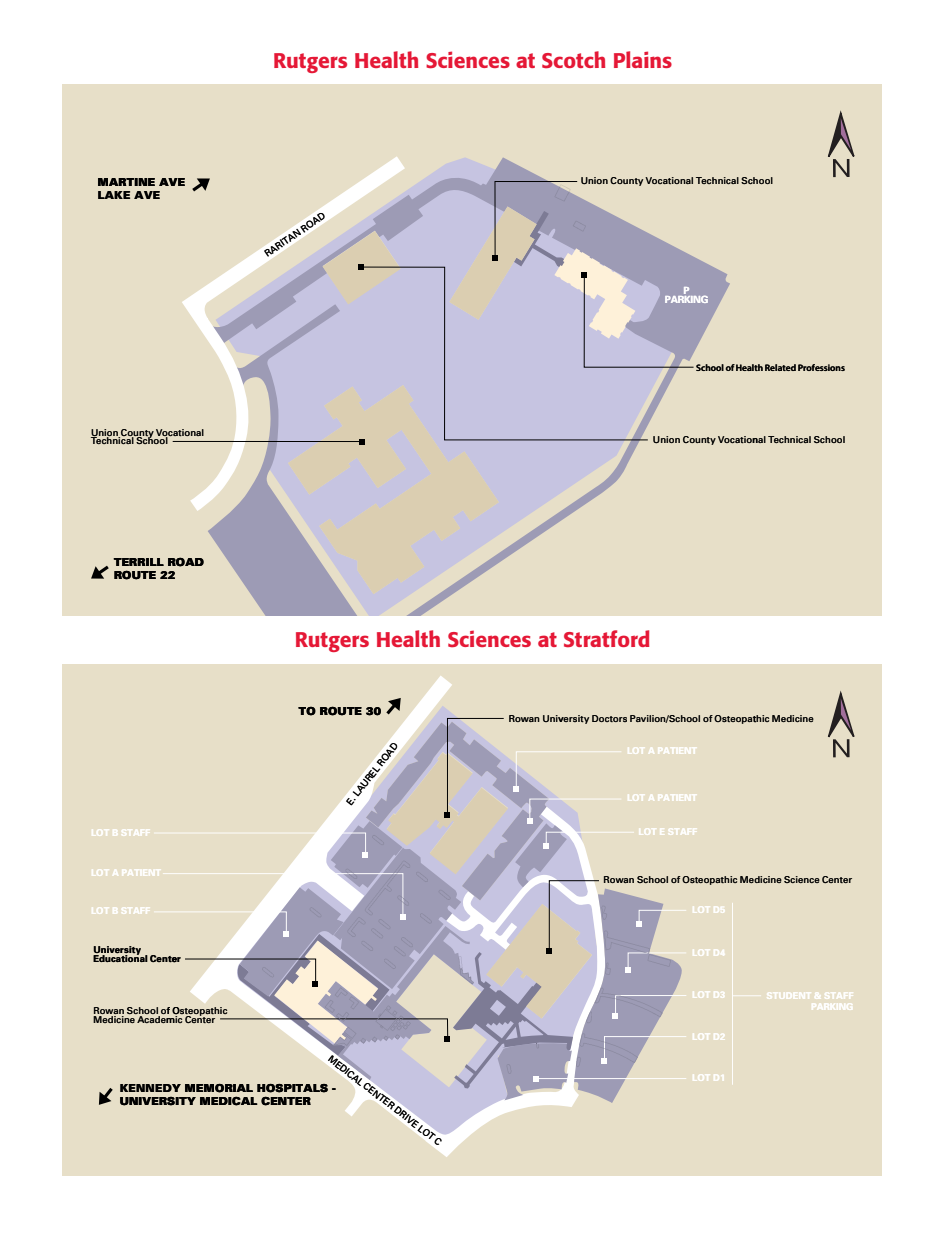
<style>
.page{position:relative;width:945px;height:1260px;background:#fff}
.page>*{position:absolute;margin:0;border:0;box-sizing:border-box;transform-origin:0 0}
.t1{font:500 21px "Formata BQ";color:#e51836}
.t2{font:900 11.03px "Univers";letter-spacing:.025em;color:#000}
.t3{font:700 9.97px "Univers";letter-spacing:-.02em;color:#fff}
.t4{font:9.45px "Univers";letter-spacing:.01em;color:#000}
.t5{font:700 9.45px "Univers";color:#fff}
.t6{font:600 9.45px "Myriad Pro";letter-spacing:.005em;color:#000}
.t7{font:700 9.45px "Univers";letter-spacing:.02em;color:#000}
</style>
<div class="page">
<div style="left:63px;top:84px;width:819px;height:532px;background:#e7dfc8"></div>
<svg style="left:208px;top:157px;width:522px;height:459px"></svg>
<svg style="left:181px;top:156px;width:225px;height:353px"></svg>
<svg style="left:91px;top:565px;width:18px;height:14px"></svg>
<svg style="left:189px;top:177px;width:21px;height:18px"></svg>
<svg style="left:323px;top:231px;width:78px;height:73px;background:#ccc4bf"></svg>
<div style="left:361px;top:267px;width:287px;height:173px;background:#c6c4e1"></div>
<svg style="left:288px;top:385px;width:211px;height:209px;background:#cec7c8"></svg>
<hr style="left:173px;top:441px;width:189px;height:1px;background:#000">
<svg style="left:449px;top:181px;width:245px;height:187px;background:#c1bdca"></svg>
<div style="left:63px;top:664px;width:819px;height:512px;background:#e7dfc8"></div>
<svg style="left:345px;top:675px;width:229px;height:482px"></svg>
<svg style="left:98px;top:1088px;width:15px;height:17px"></svg>
<svg style="left:733px;top:995px;width:28px;height:1px"></svg>
<hr style="left:732px;top:903px;width:1px;height:182px;background:#fff">
<svg style="left:154px;top:698px;width:533px;height:405px"></svg>
<svg style="left:828px;top:110px;width:27px;height:67px"></svg>
<svg style="left:828px;top:690px;width:27px;height:67px"></svg>
<h1 class="t1" style="left:273px;top:51px;width:401px">Rutgers Health Sciences at Scotch Plains</h1>
<p class="t2" style="left:98px;top:178px;width:89px">MARTINE AVE</p>
<p class="t4" style="left:581px;top:177px;width:194px">U n o i n C o u n t y V o o i t ac n a l T hce n ac i l S c h o o l</p>
<p class="t2" style="left:98px;top:191px;width:64px">LAKE AVE</p>
<p class="t4" style="left:264px;top:251px;width:72px;rotate:-34deg">RARITAN ROAD</p>
<p class="t4" style="left:91px;top:429px;width:115px">Un oi n County Voc oi ta nal</p>
<p class="t4" style="left:112px;top:438px;width:57px">n Sl ac hc o o l</p>
<p class="t4" style="left:91px;top:438px;width:31px">ceT hni</p>
<p class="t3" style="left:684px;top:286px;width:8px">P</p>
<p class="t3" style="left:665px;top:296px;width:45px">PARKING</p>
<p class="t6" style="left:696px;top:364px;width:150px">l oohcS of Heal ht Rela det Profes snoi s</p>
<p class="t6" style="left:770px;top:364px;width:6px">e</p>
<p class="t4" style="left:653px;top:436px;width:194px">U n o i n C o u n t y V o o i t ac n a l T hce n ac i l S hc o o l</p>
<p class="t2" style="left:114px;top:558px;width:91px">TERRILL ROAD</p>
<p class="t2" style="left:114px;top:571px;width:63px">ROUTE 22</p>
<p class="t5" style="left:91px;top:829px;width:61px">LOT B STAFF</p>
<p class="t5" style="left:91px;top:869px;width:72px">LOT A PATIENT</p>
<p class="t5" style="left:91px;top:907px;width:61px">LOT B STAFF</p>
<p class="t7" style="left:93px;top:946px;width:49px">U n i v yt isre</p>
<p class="t7" style="left:93px;top:955px;width:89px">Educat oi n la Cent re</p>
<p class="t4" style="left:93px;top:1007px;width:136px">Rowan S hc ool of O oets p hta c</p>
<p class="t4" style="left:220px;top:1007px;width:4px">i</p>
<p class="t4" style="left:93px;top:1016px;width:123px">M de nici e A c a d e m ci C ne ret</p>
<h1 class="t1" style="left:295px;top:630px;width:357px">Rutgers Health Sciences at Stratford</h1>
<p class="t2" style="left:299px;top:707px;width:84px">TO ROUTE 30</p>
<p class="t4" style="left:346px;top:802px;width:78px;rotate:-52deg">E. LAUREL ROAD</p>
<p class="t4" style="left:623px;top:715px;width:192px">s P oi l iva n S/ hc o o l o f O oets p a ht c M de nici e</p>
<p class="t4" style="left:509px;top:715px;width:120px">R o w a n U n i t isrev y D o otc r s</p>
<p class="t4" style="left:762px;top:715px;width:4px">i</p>
<p class="t5" style="left:627px;top:747px;width:72px">LOT A PATIENT</p>
<p class="t5" style="left:627px;top:794px;width:72px">LOT A PATIENT</p>
<p class="t5" style="left:639px;top:828px;width:60px">LOT E STAFF</p>
<p class="t4" style="left:603px;top:876px;width:250px">R o w a n S hc o o l o f O oets p hta i c M e d nici e S neic c e C ne ret</p>
<p class="t5" style="left:692px;top:907px;width:35px">LOT D5</p>
<p class="t5" style="left:692px;top:949px;width:35px">LOT D4</p>
<p class="t5" style="left:692px;top:991px;width:35px">LOT D3</p>
<p class="t5" style="left:692px;top:1033px;width:35px">LOT D2</p>
<p class="t5" style="left:766px;top:993px;width:89px">STUDENT &amp; STAFF</p>
<p class="t5" style="left:811px;top:1003px;width:44px">PARKING</p>
<p class="t4" style="left:332px;top:1055px;width:142px;rotate:38deg">MEDICAL CENTER DRIVE LOT C</p>
<p class="t2" style="left:120px;top:1084px;width:218px">KENNEDY MEMORIAL HOSPITALS -</p>
<p class="t2" style="left:120px;top:1097px;width:192px">UNIVERSITY MEDICAL CENTER</p>
<p class="t5" style="left:692px;top:1074px;width:35px">LOT D1</p>
</div>
